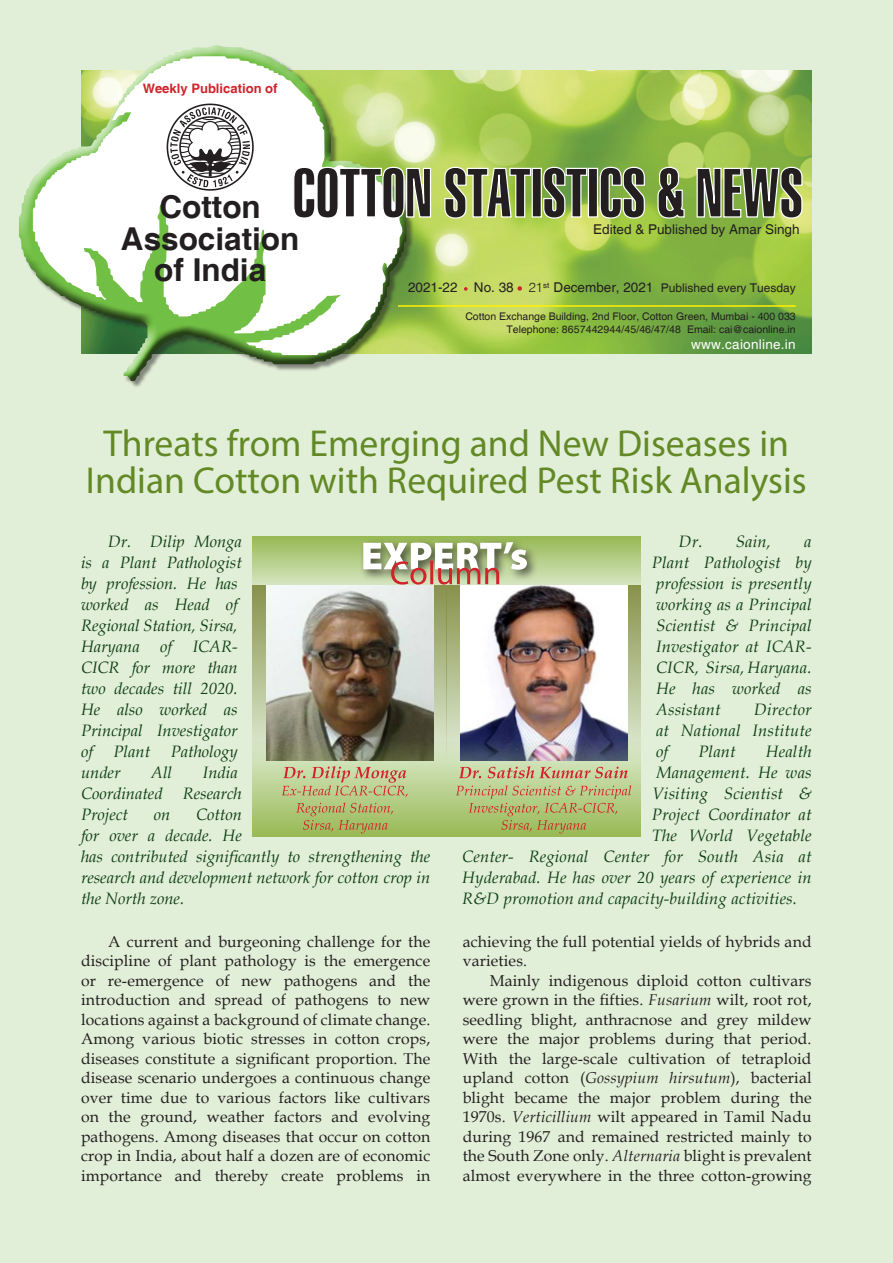
<style>
.page{position:relative;width:893px;height:1263px;background:#e2efd8}
.page>*{position:absolute;margin:0;border:0;box-sizing:border-box;transform-origin:0 0}
.t1{font:37.65px/37.7px "Myriad Pro";color:#628925;text-align:center}
.t2{font:700 31.5px "Helvetica";color:#231f20}
.BODY_TEXT{font:italic 16.5px/21px "Book Antiqua";color:#0d3e13}
.t3{font:15.75px/19.5px "Book Antiqua";letter-spacing:.01em;color:#231f20;text-align:justify}
.t4{font:13.5px "Helvetica";color:#231f20}
.t5{font:13.5px "Helvetica";letter-spacing:.02em;color:#fff}
.t6{font:700 13.05px "Helvetica";color:#d1232a}
.t7{font:10.5px "Helvetica";color:#231f20}
.s1{font-family:"Swiss 721 BT";font-weight:300}
.s2{font-size:12px}
.s3{font-style:italic}
</style>
<div class="page">
<img style="left:414px;top:70px;width:398px;height:284px">
<div style="left:19px;top:45px;width:395px;height:343px;background:#231f20;opacity:.5"></div>
<div style="left:17px;top:44px;width:387px;height:338px;background:#fff;opacity:.75"></div>
<div style="left:18px;top:81px;width:389px;height:301px;background:#231f20;opacity:.75"></div>
<svg style="left:33px;top:56px;width:370px;height:299px;background:#d5e5c6"></svg>
<svg style="left:464px;top:287px;width:4px;height:4px"></svg>
<svg style="left:517px;top:286px;width:5px;height:5px"></svg>
<svg style="left:167px;top:104px;width:87px;height:87px;background:#bcbbbc"></svg>
<svg style="left:293px;top:146px;width:510px;height:73px;background:#839361"></svg>
<hr style="left:398px;top:305px;width:398px;height:2px;background:#fff101">
<svg style="left:253px;top:536px;width:388px;height:48px;background:#b4cd87"></svg>
<svg style="left:253px;top:584px;width:194px;height:155px;background:#b0bb8b"></svg>
<img style="left:266px;top:585px;width:167px;height:154px">
<svg style="left:447px;top:584px;width:194px;height:155px;background:#b3be8e"></svg>
<img style="left:460px;top:585px;width:167px;height:154px">
<svg style="left:253px;top:739px;width:388px;height:97px;background:#99a882"></svg>
<div style="left:359px;top:538px;width:180px;height:43px;background:#231f20;opacity:.75"></div>
<svg style="left:363px;top:542px;width:164px;height:42px;background:#c3bba2"></svg>
<svg style="left:282px;top:766px;width:126px;height:67px;background:#b6b678"></svg>
<svg style="left:456px;top:785px;width:175px;height:48px;background:#afb670"></svg>
<svg style="left:459px;top:766px;width:169px;height:12px;background:#caac89"></svg>
<p class="t6" style="left:143px;top:80px;width:136px">Weekly Publication of</p>
<p class="t2" style="left:159px;top:188px;width:103px">Cotton</p>
<p class="t2" style="left:121px;top:219px;width:180px">Association</p>
<p class="t2" style="left:154px;top:251px;width:113px">of India</p>
<p class="t4" style="left:593px;top:222px;width:208px">Edited &amp; Published by Amar Singh</p>
<p class="t4" style="left:408px;top:280px;width:389px">2021-22 No. 38 <span class="s1">21</span><sup>st</sup> December, 2021 <span class="s2">Published every Tuesday</span></p>
<p class="t7" style="left:465px;top:310px;width:332px">Cotton Exchange Building, 2nd Floor, Cotton Green, Mumbai - 400 033</p>
<p class="t7" style="left:506px;top:323px;width:291px">Telephone: 8657442944/45/46/47/48 Email: cai@caionline.in</p>
<p class="t5" style="left:691px;top:336px;width:106px">www.caionline.in</p>
<p class="t1" style="left:86px;top:423px;width:722px">Threats from Emerging and New Diseases in<br>Indian Cotton with Required Pest Risk Analysis</p>
<p class="BODY_TEXT" style="left:81px;top:531px;width:162px;text-indent:27px">Dr. Dilip Monga is a Plant Pathologist by profession. He has worked as Head of<br>Regional Station, Sirsa,<br>Haryana of ICAR-<br>CICR for more than two decades till 2020.<br>He also worked as<br>Principal Investigator of Plant Pathology under</p>
<p class="BODY_TEXT" style="left:679px;top:531px;width:94px">Dr. Sain,</p>
<p class="BODY_TEXT" style="left:652px;top:531px;width:161px;text-align:justify;text-indent:152px">a Plant Pathologist by profession is presently working as a Principal Scientist &amp; Principal Investigator at ICAR-CICR, Sirsa, Haryana.<br>He has worked as Assistant</p>
<p class="BODY_TEXT" style="left:656px;top:699px;width:157px;text-align:justify;text-indent:98px">Director at National Institute of</p>
<p class="BODY_TEXT" style="left:698px;top:741px;width:39px">Plant</p>
<p class="BODY_TEXT" style="left:766px;top:741px;width:47px">Health</p>
<p class="BODY_TEXT" style="left:656px;top:762px;width:157px">Management. He was</p>
<p class="BODY_TEXT" style="left:652px;top:783px;width:161px">Visiting Scientist &amp;</p>
<p class="BODY_TEXT" style="left:652px;top:804px;width:161px">Project Coordinator at</p>
<p class="BODY_TEXT" style="left:652px;top:825px;width:161px">The World Vegetable</p>
<p class="BODY_TEXT" style="left:462px;top:846px;width:351px">Center- Regional Center for South Asia at</p>
<p class="BODY_TEXT" style="left:462px;top:867px;width:351px">Hyderabad. He has over 20 years of experience in</p>
<p class="BODY_TEXT" style="left:462px;top:888px;width:336px">R&amp;D promotion and capacity-building activities.</p>
<p class="BODY_TEXT" style="left:81px;top:762px;width:162px;text-indent:122px">India<br>Coordinated Research<br>Project</p>
<p class="BODY_TEXT" style="left:151px;top:762px;width:23px">All</p>
<p class="BODY_TEXT" style="left:81px;top:804px;width:351px;text-indent:115px">Cotton<br>for over a decade. He<br>has contributed significantly to strengthening the research and development network for cotton crop in the North zone.</p>
<p class="BODY_TEXT" style="left:154px;top:804px;width:18px">on</p>
<p class="t3" style="left:81px;top:931px;width:351px;text-indent:27px">A current and burgeoning challenge for the discipline of plant pathology is the emergence or re-emergence of new pathogens and the introduction and spread of pathogens to new locations against a background of climate change.<br>Among various biotic stresses in cotton crops, diseases constitute a significant proportion. The disease scenario undergoes a continuous change over time due to various factors like cultivars on the ground, weather factors and evolving pathogens. Among diseases that occur on cotton crop in India, about half a dozen are of economic importance and thereby create problems in</p>
<p class="t3" style="left:463px;top:931px;width:350px">achieving the full potential yields of hybrids and varieties.</p>
<p class="t3" style="left:463px;top:970px;width:350px;text-indent:27px">Mainly indigenous diploid cotton cultivars were grown in the fifties. <span class="s3">Fusarium</span> wilt, root rot, seedling blight, anthracnose and grey mildew were the major problems during that period.<br>With the large-scale cultivation of tetraploid upland cotton (<span class="s3">Gossypium hirsutum</span>), bacterial blight became the major problem during the 1970s. <span class="s3">Verticillium</span> wilt appeared in Tamil Nadu during 1967 and remained restricted mainly to the South Zone only. <span class="s3">Alternaria</span> blight is prevalent almost everywhere in the three cotton-growing</p>
</div>
